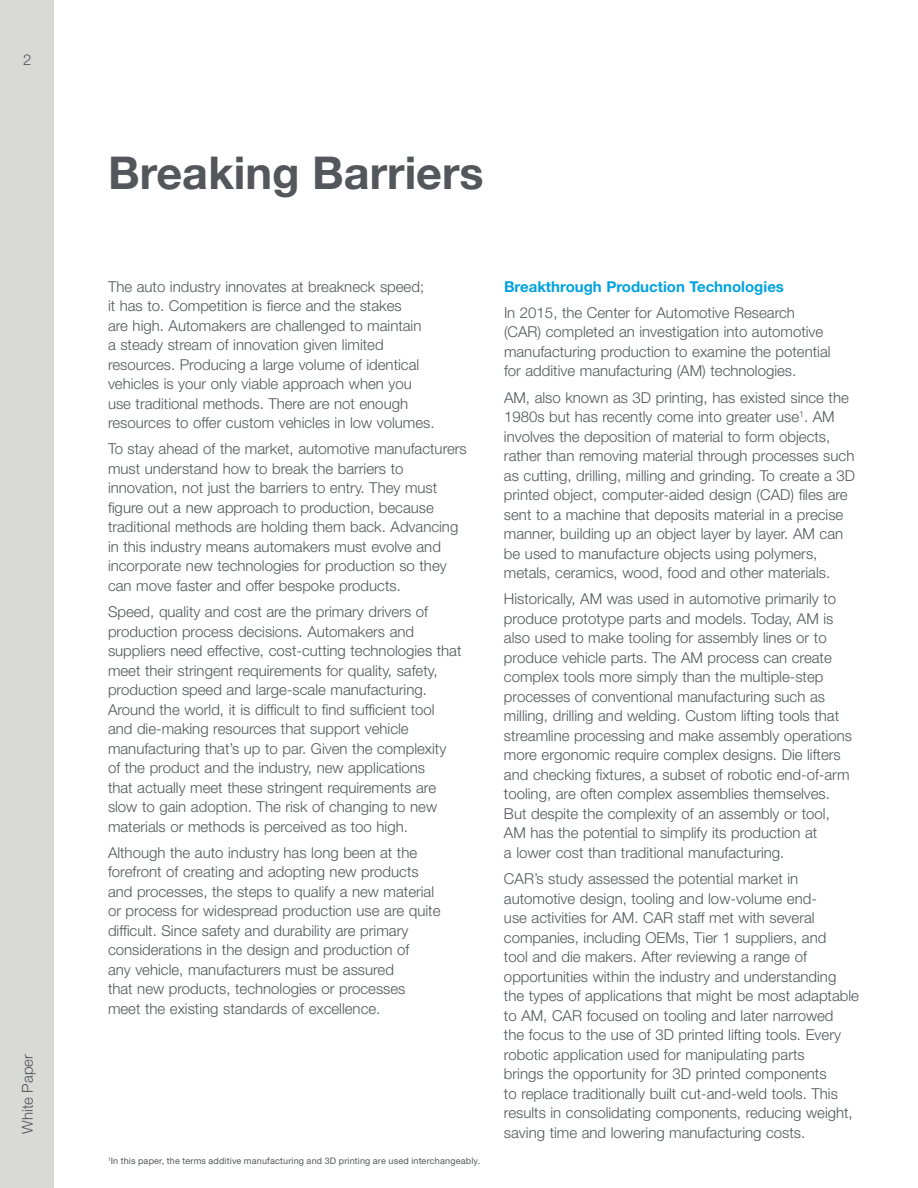
<style>
.page{position:relative;width:918px;height:1188px;background:#fff}
.page>*{position:absolute;margin:0;border:0;box-sizing:border-box;transform-origin:0 0}
.t1{font:700 45px "Helvetica Neue";color:#53565a}
.t2{font:300 15px/19.5px "Helvetica Neue LT Std";color:#53565a}
.t3{font:700 15px "Helvetica Neue LT Std";color:#00a3e0}
.t4{font:9px "Helvetica Neue LT Std";letter-spacing:.02em;color:#53565a}
</style>
<div class="page">
<div style="left:0;top:0;width:54px;height:1188px;background:#d9d9d6"></div>
<p class="t2" style="left:23px;top:49px;width:10px">2</p>
<p class="t2" style="left:17px;top:1134px;width:82px;rotate:-90deg">White Paper</p>
<h1 class="t1" style="left:108px;top:138px;width:377px">Breaking Barriers</h1>
<p class="t2" style="left:108px;top:276px;width:328px">The auto industry innovates at breakneck speed; it has to. Competition is fierce and the stakes<br>are high. Automakers are challenged to maintain<br>a steady stream of innovation given limited resources. Producing a large volume of identical vehicles is your only viable approach when you use traditional methods. There are not enough resources to offer custom vehicles in low volumes.</p>
<p class="t2" style="left:108px;top:439px;width:360px">To stay ahead of the market, automotive manufacturers must understand how to break the barriers to innovation, not just the barriers to entry. They must figure out a new approach to production, because traditional methods are holding them back. Advancing in this industry means automakers must evolve and incorporate new technologies for production so they can move faster and offer bespoke products.</p>
<p class="t2" style="left:108px;top:602px;width:355px">Speed, quality and cost are the primary drivers of production process decisions. Automakers and suppliers need effective, cost-cutting technologies that meet their stringent requirements for quality, safety, production speed and large-scale manufacturing.<br>Around the world, it is difficult to find sufficient tool and die-making resources that support vehicle manufacturing that’s up to par. Given the complexity of the product and the industry, new applications<br>that actually meet these stringent requirements are slow to gain adoption. The risk of changing to new materials or methods is perceived as too high.</p>
<p class="t2" style="left:108px;top:843px;width:334px">Although the auto industry has long been at the forefront of creating and adopting new products and processes, the steps to qualify a new material or process for widespread production use are quite difficult. Since safety and durability are primary considerations in the design and production of<br>any vehicle, manufacturers must be assured<br>that new products, technologies or processes meet the existing standards of excellence.</p>
<p class="t4" style="left:108px;top:1155px;width:374px"><sup>1</sup>In this paper, the terms additive manufacturing and 3D printing are used interchangeably.</p>
<p class="t3" style="left:504px;top:277px;width:282px">Breakthrough Production Technologies</p>
<p class="t2" style="left:504px;top:303px;width:328px">In 2015, the Center for Automotive Research (CAR) completed an investigation into automotive manufacturing production to examine the potential for additive manufacturing (AM) technologies.</p>
<p class="t2" style="left:504px;top:387px;width:353px">AM, also known as 3D printing, has existed since the 1980s but has recently come into greater use<sup>1</sup>. AM involves the deposition of material to form objects, rather than removing material through processes such as cutting, drilling, milling and grinding. To create a 3D printed object, computer-aided design (CAD) files are sent to a machine that deposits material in a precise manner, building up an object layer by layer. AM can be used to manufacture objects using polymers, metals, ceramics, wood, food and other materials.</p>
<p class="t2" style="left:504px;top:589px;width:349px">Historically, AM was used in automotive primarily to produce prototype parts and models. Today, AM is also used to make tooling for assembly lines or to produce vehicle parts. The AM process can create complex tools more simply than the multiple-step processes of conventional manufacturing such as milling, drilling and welding. Custom lifting tools that streamline processing and make assembly operations more ergonomic require complex designs. Die lifters and checking fixtures, a subset of robotic end-of-arm tooling, are often complex assemblies themselves.<br>But despite the complexity of an assembly or tool, AM has the potential to simplify its production at<br>a lower cost than traditional manufacturing.</p>
<p class="t2" style="left:504px;top:869px;width:357px">CAR’s study assessed the potential market in automotive design, tooling and low-volume end-<br>use activities for AM. CAR staff met with several companies, including OEMs, Tier 1 suppliers, and<br>tool and die makers. After reviewing a range of opportunities within the industry and understanding the types of applications that might be most adaptable to AM, CAR focused on tooling and later narrowed<br>the focus to the use of 3D printed lifting tools. Every robotic application used for manipulating parts<br>brings the opportunity for 3D printed components<br>to replace traditionally built cut-and-weld tools. This results in consolidating components, reducing weight, saving time and lowering manufacturing costs.</p>
</div>
